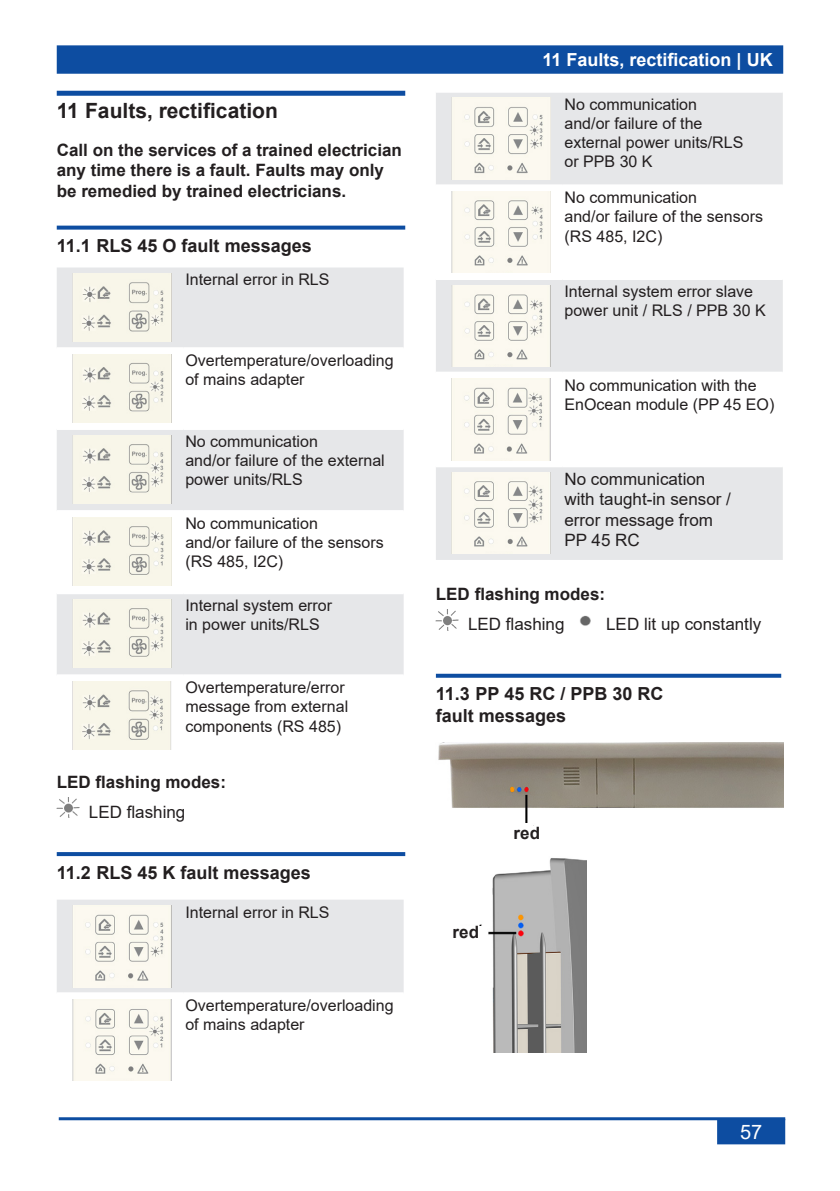
<style>
.page{position:relative;width:840px;height:1191px;background:#fff}
.page>*{position:absolute;margin:0;border:0;box-sizing:border-box;transform-origin:0 0}
.Überschrift_01{font:700 21px "Arial";color:#231f20}
.t1{font:20px "Arial";color:#fff}
.Überschrift_02{font:700 18px/21.6px "Arial";color:#231f20}
.t2{font:700 18px "Arial";color:#fff}
.Grundtext{font:700 17px/20.4px "Arial";color:#231f20}
.Grundtext-2{font:17px/20.4px "Arial";color:#231f20}
.Grundtext-3{font:16px/19.2px "Arial";color:#231f20}
</style>
<div class="page">
<div style="left:58px;top:46px;width:723px;height:27px;background:#0d4da1"></div>
<div style="left:57px;top:45px;width:725px;height:29px;border:2px solid #0d4da1"></div>
<hr style="left:59px;top:1117px;width:725px;height:3px;background:#0d4da1">
<div style="left:717px;top:1119px;width:66px;height:24px;background:#0d4da1"></div>
<div style="left:716px;top:1118px;width:68px;height:26px;border:2px solid #0d4da1"></div>
<div style="left:57px;top:91px;width:348px;height:5px;background:#0d4da1"></div>
<svg style="left:57px;top:226px;width:348px;height:4px"></svg>
<svg style="left:57px;top:852px;width:348px;height:4px"></svg>
<svg style="left:57px;top:267px;width:346px;height:243px;fill:#e6e7e9"></svg>
<svg style="left:57px;top:517px;width:346px;height:157px;fill:#e6e7e9"></svg>
<hr style="left:57px;top:592px;width:126px;height:2px;background:#fff">
<hr style="left:183px;top:592px;width:220px;height:2px;background:#fff">
<hr style="left:57px;top:347px;width:126px;height:2px;background:#fff">
<hr style="left:57px;top:428px;width:126px;height:2px;background:#fff">
<hr style="left:183px;top:347px;width:220px;height:2px;background:#fff">
<hr style="left:183px;top:428px;width:220px;height:2px;background:#fff">
<img style="left:72px;top:274px;width:99px;height:68px">
<img style="left:72px;top:354px;width:99px;height:69px">
<img style="left:72px;top:435px;width:99px;height:68px">
<img style="left:72px;top:517px;width:99px;height:68px">
<img style="left:72px;top:599px;width:99px;height:68px">
<img style="left:72px;top:681px;width:99px;height:69px">
<img style="left:57px;top:797px;width:22px;height:21px">
<div style="left:57px;top:900px;width:346px;height:92px;background:#e6e7e9"></div>
<img style="left:72px;top:906px;width:99px;height:81px">
<img style="left:72px;top:999px;width:99px;height:81px">
<svg style="left:435px;top:674px;width:345px;height:4px"></svg>
<div style="left:436px;top:93px;width:346px;height:467px;background:#e6e7e9"></div>
<svg style="left:436px;top:186px;width:346px;height:279px"></svg>
<hr style="left:435px;top:184px;width:127px;height:2px;background:#fff">
<hr style="left:562px;top:184px;width:220px;height:2px;background:#fff">
<hr style="left:435px;top:278px;width:127px;height:2px;background:#fff">
<hr style="left:562px;top:278px;width:220px;height:2px;background:#fff">
<hr style="left:435px;top:372px;width:127px;height:2px;background:#fff">
<hr style="left:562px;top:372px;width:220px;height:2px;background:#fff">
<hr style="left:435px;top:465px;width:127px;height:2px;background:#fff">
<hr style="left:562px;top:465px;width:220px;height:2px;background:#fff">
<img style="left:451px;top:98px;width:99px;height:81px">
<img style="left:451px;top:192px;width:99px;height:81px">
<img style="left:451px;top:285px;width:99px;height:81px">
<img style="left:451px;top:379px;width:99px;height:81px">
<img style="left:451px;top:472px;width:99px;height:82px">
<img style="left:435px;top:609px;width:23px;height:21px">
<img style="left:580px;top:615px;width:11px;height:11px">
<img style="left:438px;top:742px;width:345px;height:84px">
<img style="left:479px;top:858px;width:107px;height:194px">
<div style="left:452px;top:926px;width:34px;height:25px;background:#fff"></div>
<p class="Überschrift_01" style="left:57px;top:96px;width:222px">11 Faults, rectification</p>
<p class="Grundtext" style="left:57px;top:140px;width:346px">Call on the services of a trained electrician any time there is a fault. Faults may only be remedied by trained electricians.</p>
<p class="Überschrift_02" style="left:57px;top:235px;width:256px">11.1 RLS 45 O fault messages</p>
<p class="Grundtext-3" style="left:185px;top:270px;width:146px">Internal error in RLS</p>
<p class="Grundtext-3" style="left:185px;top:351px;width:210px">Overtemperature/overloading of mains adapter</p>
<p class="Grundtext-3" style="left:185px;top:431px;width:201px">No communication<br>and/or failure of the external power units/RLS</p>
<p class="Grundtext-3" style="left:185px;top:513px;width:200px">No communication<br>and/or failure of the sensors (RS 485, I2C)</p>
<p class="Grundtext-3" style="left:185px;top:596px;width:148px">Internal system error in power units/RLS</p>
<p class="Grundtext-3" style="left:185px;top:678px;width:164px">Overtemperature/error message from external components (RS 485)</p>
<p class="Grundtext" style="left:57px;top:772px;width:171px">LED flashing modes:</p>
<p class="Grundtext-2" style="left:89px;top:801px;width:98px">LED flashing</p>
<p class="Überschrift_02" style="left:57px;top:862px;width:255px">11.2 RLS 45 K fault messages</p>
<p class="Grundtext-3" style="left:185px;top:902px;width:146px">Internal error in RLS</p>
<p class="Grundtext-3" style="left:185px;top:995px;width:210px">Overtemperature/overloading of mains adapter</p>
<p class="t2" style="left:542px;top:47px;width:232px">11 Faults, rectification | UK</p>
<p class="Grundtext-3" style="left:564px;top:94px;width:180px">No communication and/or failure of the external power units/RLS or PPB 30 K</p>
<p class="Grundtext-3" style="left:564px;top:188px;width:200px">No communication<br>and/or failure of the sensors (RS 485, I2C)</p>
<p class="Grundtext-3" style="left:564px;top:281px;width:202px">Internal system error slave power unit / RLS / PPB 30 K</p>
<p class="Grundtext-3" style="left:564px;top:375px;width:211px">No communication with the<br>EnOcean module (PP 45 EO)</p>
<p class="Grundtext-2" style="left:564px;top:468px;width:168px">No communication with taught-in sensor / error message from<br>PP 45 RC</p>
<p class="Grundtext" style="left:435px;top:584px;width:171px">LED flashing modes:</p>
<p class="Grundtext-2" style="left:468px;top:614px;width:98px">LED flashing</p>
<p class="Grundtext-2" style="left:606px;top:614px;width:156px">LED lit up constantly</p>
<p class="Überschrift_02" style="left:435px;top:683px;width:229px">11.3 PP 45 RC / PPB 30 RC fault messages</p>
<p class="Grundtext" style="left:452px;top:922px;width:28px">red</p>
<p class="Grundtext" style="left:513px;top:823px;width:28px">red</p>
<p class="t1" style="left:739px;top:1118px;width:24px">57</p>
</div>
